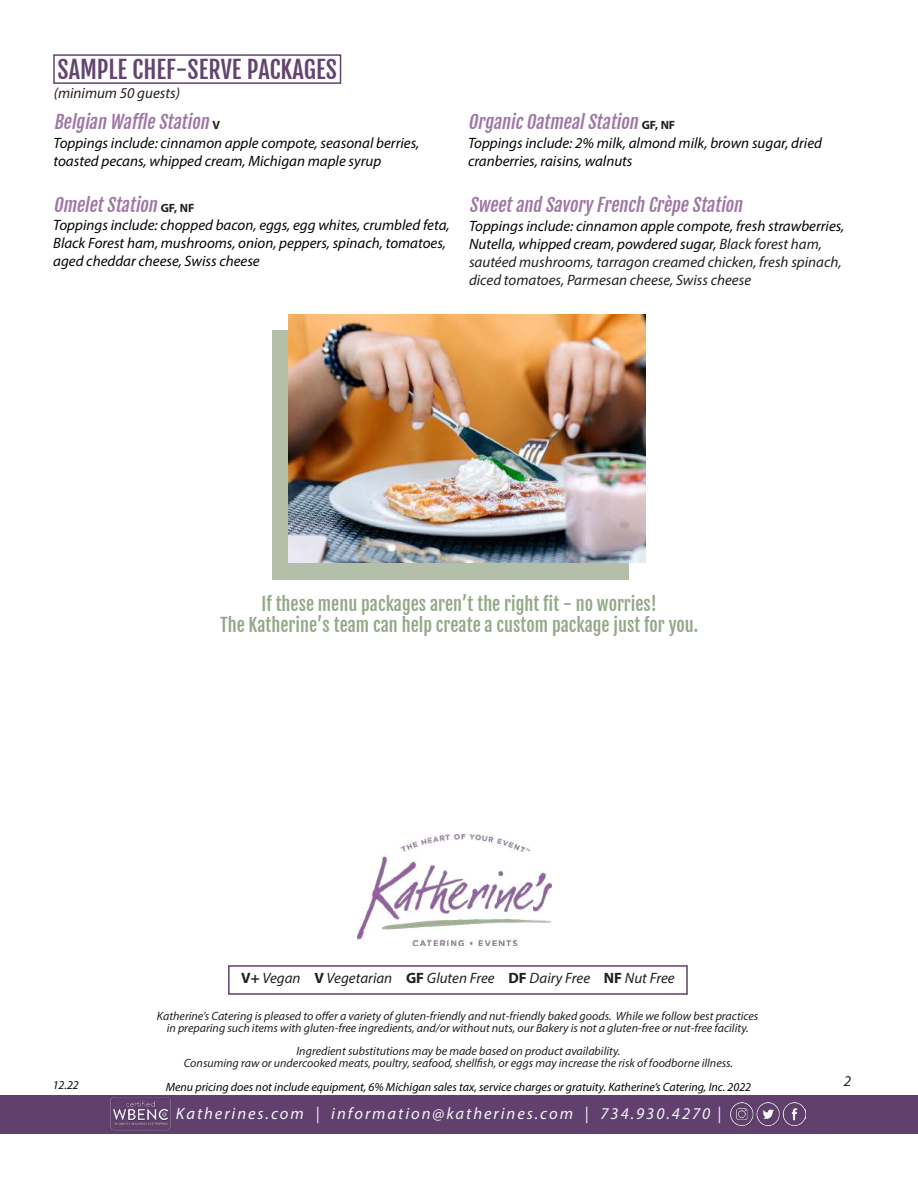
<style>
.page{position:relative;width:918px;height:1188px;background:#fff}
.page>*{position:absolute;margin:0;border:0;box-sizing:border-box;transform-origin:0 0}
.t1{font:24px "Fjalla One";color:#634470}
.t2{font:18px/21.6px "Fjalla One";color:#94a888;text-align:center}
.t3{font:italic 18px "Fjalla One";color:#9e76a5}
.t4{font:italic 16.5px "Myriad Pro";letter-spacing:.12em;color:#f4f3f6}
.t5{font:italic 15px/18px "Myriad Pro";color:#040503}
.t6{font:italic 15px/18px "Myriad Pro";color:#231f20}
.t7{font:italic 12px/12px "Myriad Pro";color:#231f20;text-align:center}
.t8{font:italic 12px "Myriad Pro";color:#040503}
.t9{font:italic 12px "Myriad Pro";color:#040504}
.s1{font-family:"Myriad Pro";font-weight:700;font-style:normal;font-size:12px;color:#231f20}
.s2{color:#040503}
.s3{font-weight:700;font-style:normal}
</style>
<div class="page">
<div style="left:272px;top:330px;width:357px;height:250px;background:#b4bfaa"></div>
<div style="left:0;top:1095px;width:917px;height:39px;background:#61406e"></div>
<img style="left:730px;top:1103px;width:75px;height:22px">
<img style="left:110px;top:1097px;width:61px;height:34px">
<div style="left:228px;top:965px;width:460px;height:30px;border:2px solid #61406e"></div>
<div style="left:53px;top:54px;width:288px;height:30px;border:2px solid #634470"></div>
<img style="left:357px;top:835px;width:194px;height:110px">
<img style="left:289px;top:315px;width:356px;height:248px">
<h1 class="t1" style="left:58px;top:55px;width:281px">SAMPLE CHEF-SERVE PACKAGES</h1>
<p class="t6" style="left:54px;top:83px;width:128px">(minimum 50 guests)</p>
<p class="t5" style="left:54px;top:134px;width:367px">Toppings include: cinnamon apple compote, seasonal berries, toasted pecans, whipped cream, Michigan maple syrup</p>
<h2 class="t3" style="left:54px;top:111px;width:168px">Belgian Waffle Station <span class="s1">V</span></h2>
<h2 class="t3" style="left:54px;top:194px;width:142px">OmeletStation <span class="s1">G F, N F</span></h2>
<p class="t5" style="left:53px;top:216px;width:398px">Toppings include: chopped bacon, eggs, egg whites, crumbled feta,<br>Black Forest ham, mushrooms, onion, peppers, spinach, tomatoes, aged cheddar cheese, Swiss cheese</p>
<h2 class="t3" style="left:468px;top:111px;width:208px">Organic OatmealStation <span class="s1">G F, N F</span></h2>
<p class="t5" style="left:468px;top:134px;width:356px">Toppings include: 2% milk, almond milk, brown sugar, dried cranberries, raisins, walnuts</p>
<h2 class="t3" style="left:469px;top:194px;width:278px">Sweetand Savory French Crèpe Station</h2>
<p class="t6" style="left:469px;top:217px;width:377px"><span class="s2">Toppings include: cinnamon apple compote, fresh strawberries, Nutella, whipped cream, powdered sugar,</span> Black forest ham, sautéed mushrooms, tarragon creamed chicken, fresh spinach, diced tomatoes, Parmesan cheese, Swiss cheese</p>
<h2 class="t2" style="left:220px;top:593px;width:480px">If these menu packages aren’t the right fit - no worries!<br>The Katherine’s team can help create a custom package just for you.</h2>
<p class="t6" style="left:241px;top:969px;width:435px"><span class="s3">V+</span> Vegan <span class="s3">V</span> Vegetarian <span class="s3">GF</span> Gluten Free <span class="s3">DF</span> Dairy Free <span class="s3">NF</span> Nut Free</p>
<p class="t7" style="left:157px;top:1010px;width:603px">Katherine’s Catering is pleased to offer a variety of gluten-friendly and nut-friendly baked goods. While we follow best practices in preparing such items with gluten-free ingredients, and/or without nuts, our Bakery is not a gluten-free or nut-free facility.</p>
<p class="t7" style="left:184px;top:1045px;width:551px">Ingredient substitutions may be made based on product availability.<br>Consuming raw or undercooked meats, poultry, seafood, shellfish, or eggs may increase the risk of foodborne illness.</p>
<p class="t9" style="left:53px;top:1077px;width:28px">12.22</p>
<p class="t8" style="left:166px;top:1080px;width:587px">Menu pricing does not include equipment, 6% Michigan sales tax, service charges or gratuity. Katherine’s Catering, Inc. 2022</p>
<h3 class="t4" style="left:176px;top:1103px;width:546px">Katherines.com | information@katherines.com | 734.930.4270 |</h3>
<p class="t6" style="left:844px;top:1071px;width:9px">2</p>
</div>
